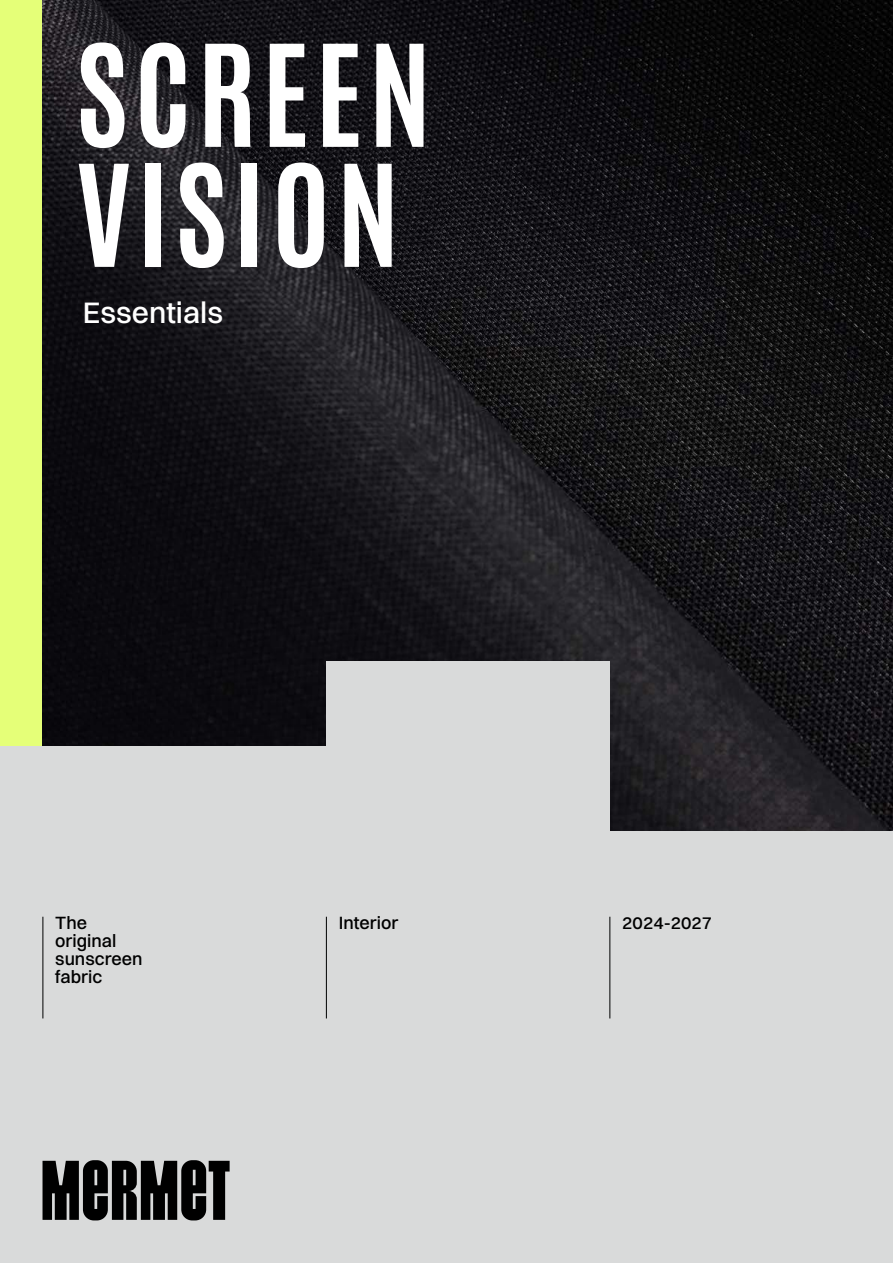
<style>
.page{position:relative;width:893px;height:1263px;background:#fff}
.page>*{position:absolute;margin:0;border:0;box-sizing:border-box;transform-origin:0 0}
.t1{font:120px/120px "Antonio";letter-spacing:.055em;color:#fff}
.t2{font:500 30px "Switzer";color:#fff}
.t3{font:500 18px/18px "Switzer";color:#000}
</style>
<div class="page">
<div style="left:0;top:0;width:43px;height:1263px;background:#e5ff78"></div>
<img style="left:43px;top:0;width:850px;height:831px">
<div style="left:326px;top:661px;width:283px;height:602px;background:#d9dada"></div>
<div style="left:604px;top:831px;width:289px;height:432px;background:#d9dada"></div>
<div style="left:0;top:746px;width:339px;height:517px;background:#d9dada"></div>
<svg style="left:43px;top:1160px;width:187px;height:60px"></svg>
<hr style="left:326px;top:917px;width:1px;height:101px;background:#000">
<hr style="left:609px;top:917px;width:1px;height:101px;background:#000">
<hr style="left:43px;top:917px;width:1px;height:101px;background:#000">
<h1 class="t1" style="left:77px;top:37px;width:356px">SCREEN<br>VISION</h1>
<h2 class="t2" style="left:83px;top:294px;width:142px">Essentials</h2>
<p class="t3" style="left:55px;top:913px;width:89px">The original sunscreen fabric</p>
<p class="t3" style="left:339px;top:913px;width:61px">Interior</p>
<p class="t3" style="left:622px;top:913px;width:92px">2024-2027</p>
</div>
